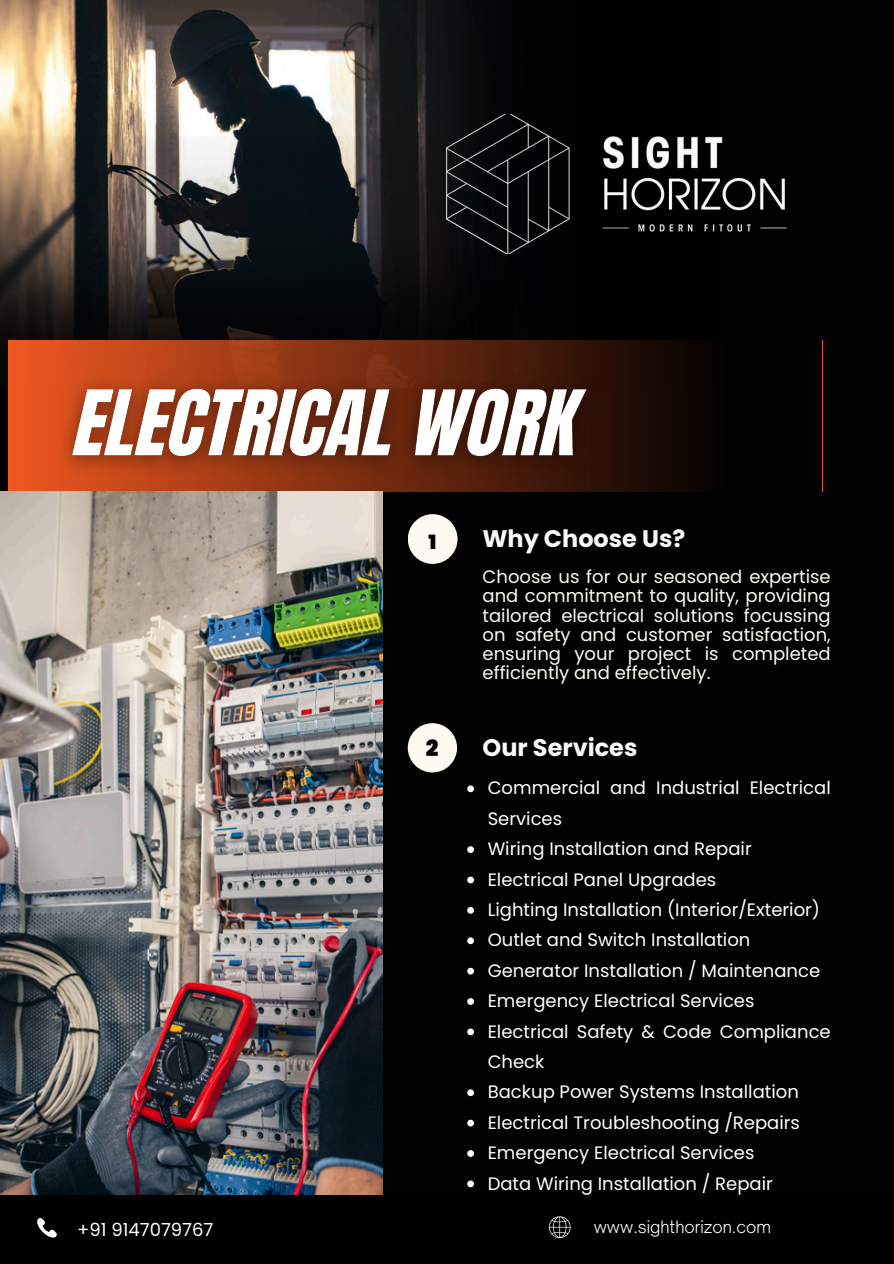
<style>
.page{position:relative;width:894px;height:1264px;background:#fff}
.page>*{position:absolute;margin:0;border:0;box-sizing:border-box;transform-origin:0 0}
.t1{font:700 24px "Poppins";color:#fafafa}
.t2{font:900 22.35px "Poppins";color:#000}
.t3{font:900 19.65px "Poppins";color:#000}
.t4{font:18px/30.3px "Poppins";color:#fff}
.t5{font:18px/19.2px "Poppins";color:#fcfaf1;text-align:justify}
.t6{font:300 16.35px "Open Sauce One";color:#fff}
</style>
<div class="page">
<div style="left:0;top:0;width:893px;height:1263px;background:#010101"></div>
<img style="left:0;top:0;width:309px;height:137px">
<img style="left:309px;top:0;width:165px;height:137px">
<img style="left:0;top:137px;width:467px;height:204px">
<img style="left:446px;top:114px;width:341px;height:140px">
<div style="left:8px;top:340px;width:814px;height:151px;background:linear-gradient(to right,#ee5821,#000)"></div>
<img style="left:0;top:491px;width:382px;height:704px">
<img style="left:45px;top:363px;width:570px;height:124px">
<svg style="left:37px;top:1218px;width:20px;height:20px"></svg>
<svg style="left:548px;top:1216px;width:22px;height:21px"></svg>
<svg style="left:467px;top:785px;width:7px;height:7px"></svg>
<svg style="left:467px;top:846px;width:7px;height:7px"></svg>
<svg style="left:467px;top:876px;width:7px;height:7px"></svg>
<svg style="left:467px;top:907px;width:7px;height:6px"></svg>
<svg style="left:467px;top:937px;width:7px;height:7px"></svg>
<svg style="left:467px;top:967px;width:7px;height:7px"></svg>
<svg style="left:467px;top:998px;width:7px;height:6px"></svg>
<svg style="left:467px;top:1028px;width:7px;height:7px"></svg>
<svg style="left:467px;top:1089px;width:7px;height:7px"></svg>
<svg style="left:467px;top:1119px;width:7px;height:7px"></svg>
<svg style="left:467px;top:1150px;width:7px;height:6px"></svg>
<svg style="left:467px;top:1180px;width:7px;height:7px"></svg>
<div style="left:407px;top:723px;width:50px;height:49px;background:#fcfaf1;border-radius:50%"></div>
<div style="left:407px;top:514px;width:50px;height:50px;background:#fcfaf1;border-radius:50%"></div>
<p class="t3" style="left:428px;top:528px;width:9px">1</p>
<p class="t2" style="left:425px;top:732px;width:14px">2</p>
<p class="t1" style="left:482px;top:521px;width:204px">Why Choose Us?</p>
<p class="t5" style="left:482px;top:567px;width:349px">Choose us for our seasoned expertise and commitment to quality, providing tailored electrical solutions focussing on safety and customer satisfaction, ensuring your project is completed efficiently and effectively.</p>
<p class="t1" style="left:482px;top:730px;width:156px">Our Services</p>
<p class="t4" style="left:487px;top:773px;width:344px">Commercial and Industrial Electrical<br>Services</p>
<p class="t4" style="left:487px;top:833px;width:265px">Wiring Installation and Repair</p>
<p class="t4" style="left:487px;top:864px;width:230px">Electrical Panel Upgrades</p>
<p class="t4" style="left:487px;top:894px;width:334px">Lighting Installation (Interior/Exterior)</p>
<p class="t4" style="left:487px;top:924px;width:264px">Outlet and Switch Installation</p>
<h2 class="t4" style="left:487px;top:955px;width:334px">Generator Installation / Maintenance</h2>
<p class="t4" style="left:487px;top:985px;width:268px">Emergency Electrical Services</p>
<p class="t4" style="left:487px;top:1016px;width:344px">Electrical Safety &amp; Code Compliance<br>Check</p>
<h2 class="t4" style="left:487px;top:1076px;width:312px">Backup Power Systems Installation</h2>
<p class="t4" style="left:487px;top:1107px;width:313px">Electrical Troubleshooting /Repairs</p>
<p class="t4" style="left:487px;top:1137px;width:268px">Emergency Electrical Services</p>
<p class="t4" style="left:487px;top:1167px;width:286px">Data Wiring Installation / Repair</p>
<p class="t4" style="left:77px;top:1214px;width:138px">+91 9147079767</p>
<p class="t6" style="left:593px;top:1216px;width:179px">www.sighthorizon.com</p>
</div>
